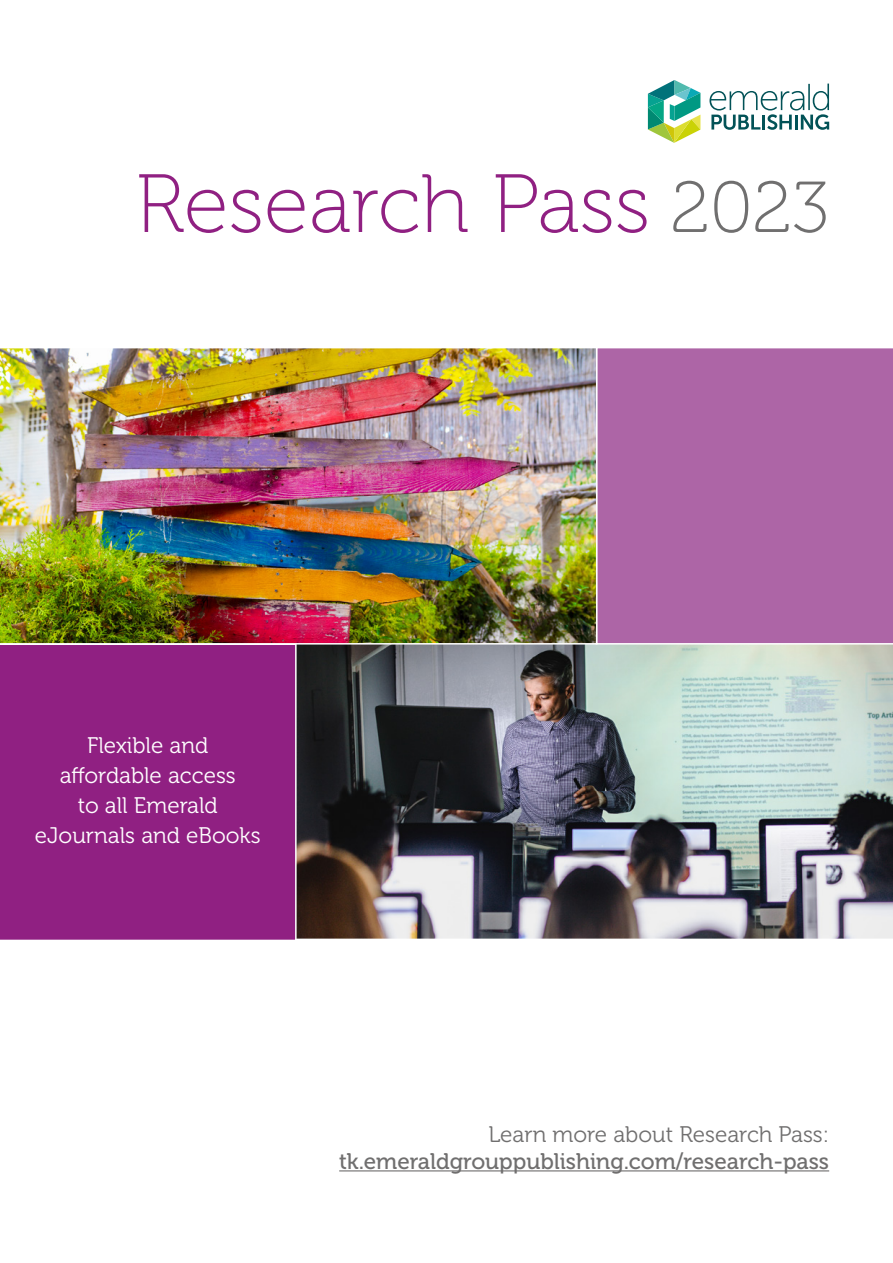
<style>
.page{position:relative;width:893px;height:1263px;background:#fff}
.page>*{position:absolute;margin:0;border:0;box-sizing:border-box;transform-origin:0 0}
.t1{font:82.5px "Museo 100";color:#902082}
.t2{font:22.5px/30px "Museo 300";color:#fff;text-align:center}
.t3{font:22.5px "Museo 500";color:#706f6f}
.t4{font:22.5px "Museo 300";color:#706f6f}
.s1{font-size:72px;color:#706f6f}
</style>
<div class="page">
<svg style="left:709px;top:84px;width:120px;height:46px"></svg>
<svg style="left:648px;top:80px;width:52px;height:63px"></svg>
<hr style="left:339px;top:1170px;width:490px;height:1px;background:#706f6f">
<img style="left:297px;top:644px;width:596px;height:295px">
<div style="left:597px;top:348px;width:296px;height:296px;background:#ad65a6"></div>
<div style="left:0;top:644px;width:297px;height:296px;background:#902082"></div>
<img style="left:0;top:348px;width:596px;height:296px">
<h1 class="t1" style="left:136px;top:160px;width:695px">Research Pass <span class="s1">2023</span></h1>
<p class="t2" style="left:35px;top:730px;width:227px">Flexible and affordable access<br>to all Emerald eJournals and eBooks</p>
<p class="t4" style="left:488px;top:1122px;width:342px">Learn more about Research Pass:</p>
<p class="t3" style="left:339px;top:1148px;width:491px">tk.emeraldgrouppublishing.com/research-pass</p>
</div>
